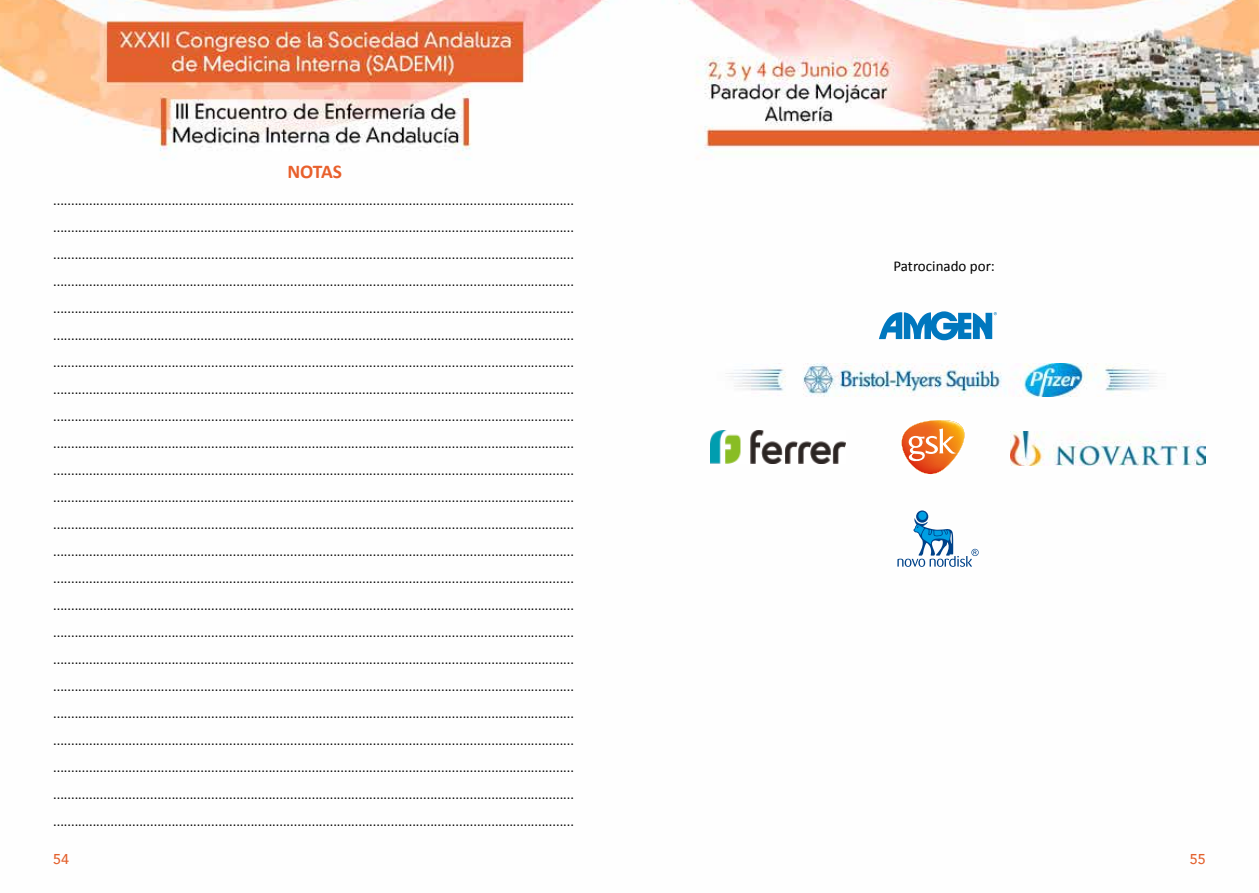
<style>
.page{position:relative;width:1259px;height:893px;background:#fff}
.page>*{position:absolute;margin:0;border:0;box-sizing:border-box;transform-origin:0 0}
.t1{font:700 19.5px "Calibri";letter-spacing:-.01em;color:#e8602c}
.t2{font:15px "Calibri";color:#000}
.t3{font:14.25px/27px "Calibri";color:#000;text-align:justify}
.t4{font:500 14.25px "Avenir";color:#e3612d}
</style>
<div class="page">
<img style="left:0;top:0;width:1259px;height:555px">
<img style="left:682px;top:364px;width:523px;height:33px">
<img style="left:710px;top:431px;width:135px;height:32px">
<svg style="left:901px;top:420px;width:63px;height:54px"></svg>
<img style="left:1011px;top:432px;width:194px;height:34px">
<svg style="left:916px;top:510px;width:12px;height:13px"></svg>
<div style="left:918px;top:512px;width:8px;height:8px;background:#009fe3;border-radius:50%"></div>
<svg style="left:897px;top:518px;width:81px;height:49px"></svg>
<svg style="left:879px;top:311px;width:118px;height:29px"></svg>
<h1 class="t1" style="left:287px;top:159px;width:56px">NOTAS</h1>
<p class="t3" style="left:53px;top:187px;width:522px">................................................................................................................................................. ................................................................................................................................................. ................................................................................................................................................. ................................................................................................................................................. ................................................................................................................................................. ................................................................................................................................................. ................................................................................................................................................. ................................................................................................................................................. ................................................................................................................................................. ................................................................................................................................................. ................................................................................................................................................. ................................................................................................................................................. ................................................................................................................................................. ................................................................................................................................................. ................................................................................................................................................. ................................................................................................................................................. ................................................................................................................................................. ................................................................................................................................................. ................................................................................................................................................. ................................................................................................................................................. ................................................................................................................................................. ................................................................................................................................................. ................................................................................................................................................. .................................................................................................................................................</p>
<p class="t2" style="left:893px;top:256px;width:103px">Patrocinado por:</p>
<p class="t4" style="left:53px;top:846px;width:17px">54</p>
<p class="t4" style="left:1190px;top:846px;width:17px">55</p>
</div>
